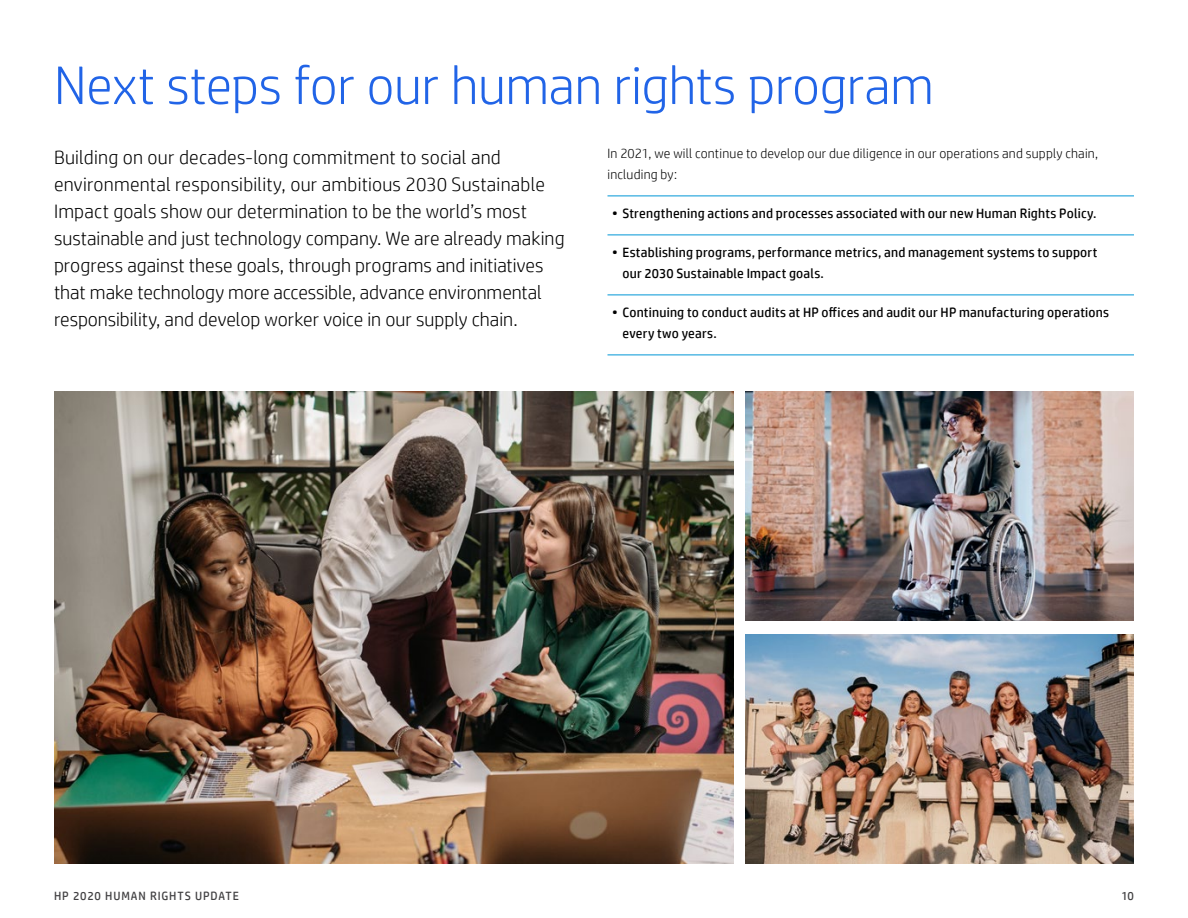
<style>
.page{position:relative;width:1188px;height:918px;background:#fff}
.page>*{position:absolute;margin:0;border:0;box-sizing:border-box;transform-origin:0 0}
.Head_2_31_34{font:300 54px "HP Simplified";letter-spacing:-.005em;color:#2164e7}
.Body_1_9_14{font:300 19.5px/27px "HP Simplified";color:#000}
.Body_1_9_14_bullet{font:13.5px/21px "HP Simplified";letter-spacing:.015em;color:#000}
.Body_1_9_14-2{font:300 13.5px/21px "HP Simplified";letter-spacing:.015em;color:#000}
.Body_1_9_14_bullet_l{font:13.5px/21px "HP Simplified";letter-spacing:.015em;color:#000}
.t1{font:12px "HP Simplified";letter-spacing:.075em;color:#414042}
</style>
<div class="page">
<hr style="left:608px;top:196px;width:526px;height:1px;background:#0096d6">
<hr style="left:608px;top:235px;width:526px;height:1px;background:#0096d6">
<hr style="left:608px;top:295px;width:526px;height:1px;background:#0096d6">
<hr style="left:608px;top:355px;width:526px;height:1px;background:#0096d6">
<img style="left:54px;top:392px;width:680px;height:472px">
<img style="left:746px;top:392px;width:388px;height:229px">
<img style="left:746px;top:634px;width:388px;height:230px">
<p class="Head_2_31_34" style="left:54px;top:50px;width:881px">Next steps for our human rights program</p>
<p class="Body_1_9_14" style="left:54px;top:143px;width:512px">Building on our decades-long commitment to social and environmental responsibility, our ambitious 2030 Sustainable Impact goals show our determination to be the world’s most sustainable and just technology company. We are already making progress against these goals, through programs and initiatives that make technology more accessible, advance environmental responsibility, and develop worker voice in our supply chain.</p>
<p class="Body_1_9_14-2" style="left:608px;top:142px;width:492px">In 2021, we will continue to develop our due diligence in our operations and supply chain, including by:</p>
<p class="Body_1_9_14_bullet" style="left:612px;top:203px;width:486px">• Strengthening actions and processes associated with our new Human Rights Policy.</p>
<p class="Body_1_9_14_bullet" style="left:622px;top:242px;width:476px;text-indent:-10px">• Establishing programs, performance metrics, and management systems to support our 2030 Sustainable Impact goals.</p>
<p class="Body_1_9_14_bullet_l" style="left:622px;top:302px;width:488px;text-indent:-10px">• Continuing to conduct audits at HP offices and audit our HP manufacturing operations every two years.</p>
<p class="t1" style="left:54px;top:888px;width:186px">HP 2020 HUMAN RIGHTS UPDATE</p>
<p class="t1" style="left:1121px;top:888px;width:14px">10</p>
</div>
